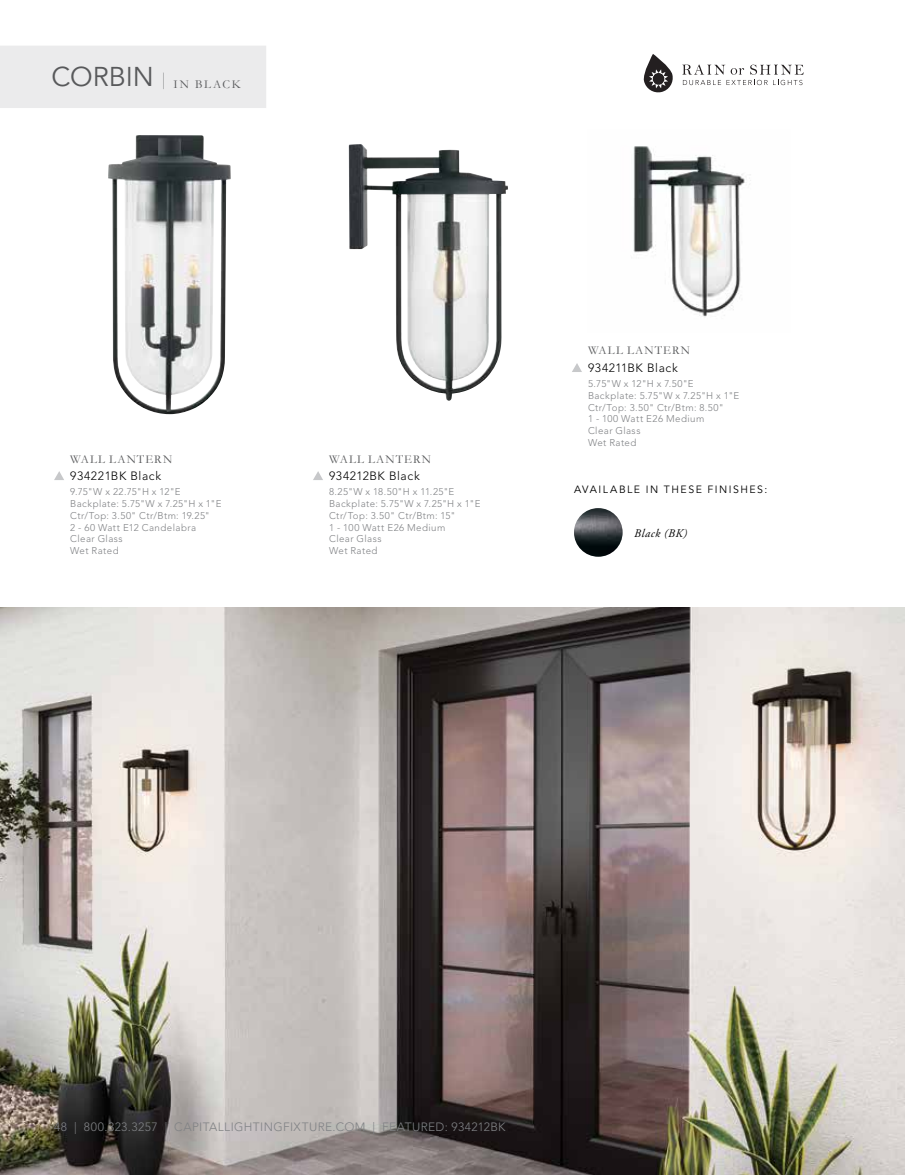
<style>
.page{position:relative;width:905px;height:1175px;background:#fff}
.page>*{position:absolute;margin:0;border:0;box-sizing:border-box;transform-origin:0 0}
.t1{font:300 12px "Avenir LT Std";letter-spacing:.035em;color:#808285}
.t2{font:12px "Garamond";letter-spacing:.095em;color:#58595b}
.t3{font:300 12px "Avenir LT Std";letter-spacing:.045em;color:#000}
.t4{font:italic 11.7px "Adobe Garamond Pro";letter-spacing:.05em;color:#000}
.t5{font:10.5px "Avenir LT Std";letter-spacing:.145em;color:#000}
.t6{font:300 9.75px/11.7px "Avenir LT Std";letter-spacing:.04em;color:#808285}
.s1{font-family:"Avenir LT Std";font-size:27px}
</style>
<div class="page">
<img style="left:633px;top:146px;width:118px;height:171px">
<img style="left:349px;top:144px;width:159px;height:256px">
<img style="left:108px;top:135px;width:123px;height:279px">
<img style="left:0;top:608px;width:904px;height:566px">
<img style="left:574px;top:508px;width:48px;height:48px;border-radius:24px">
<svg style="left:54px;top:471px;width:10px;height:9px"></svg>
<svg style="left:313px;top:471px;width:10px;height:9px"></svg>
<svg style="left:572px;top:363px;width:10px;height:9px"></svg>
<svg style="left:682px;top:65px;width:121px;height:20px"></svg>
<svg style="left:643px;top:54px;width:30px;height:39px"></svg>
<div style="left:0;top:46px;width:266px;height:62px;background:#ebebec"></div>
<p class="t2" style="left:51px;top:76px;width:191px"><span class="s1">CORBIN</span> <sup>|</sup> IN BLACK</p>
<p class="t2" style="left:70px;top:451px;width:103px">WALL LANTERN</p>
<p class="t3" style="left:70px;top:469px;width:93px">934221BK Black</p>
<p class="t6" style="left:70px;top:486px;width:153px">9.75"W x 22.75"H x 12"E<br>Backplate: 5.75"W x 7.25"H x 1"E<br>Ctr/Top: 3.50" Ctr/Btm: 19.25"<br>2 - 60 Watt E12 Candelabra<br>Clear Glass<br>Wet Rated</p>
<p class="t2" style="left:329px;top:451px;width:103px">WALL LANTERN</p>
<p class="t3" style="left:329px;top:469px;width:92px">934212BK Black</p>
<p class="t6" style="left:329px;top:486px;width:153px">8.25"W x 18.50"H x 11.25"E<br>Backplate: 5.75"W x 7.25"H x 1"E<br>Ctr/Top: 3.50" Ctr/Btm: 15"<br>1 - 100 Watt E26 Medium<br>Clear Glass<br>Wet Rated</p>
<p class="t2" style="left:588px;top:342px;width:103px">WALL LANTERN</p>
<p class="t3" style="left:588px;top:361px;width:91px">934211BK Black</p>
<p class="t6" style="left:588px;top:378px;width:153px">5.75"W x 12"H x 7.50"E<br>Backplate: 5.75"W x 7.25"H x 1"E<br>Ctr/Top: 3.50" Ctr/Btm: 8.50"<br>1 - 100 Watt E26 Medium<br>Clear Glass<br>Wet Rated</p>
<p class="t5" style="left:574px;top:483px;width:195px">AVAILABLE IN THESE FINISHES:</p>
<p class="t4" style="left:634px;top:526px;width:54px">Black (BK)</p>
<p class="t1" style="left:54px;top:1119px;width:453px">48 | 800.323.3257 | CAPITALLIGHTINGFIXTURE.COM | FEATURED: 934212BK</p>
</div>
